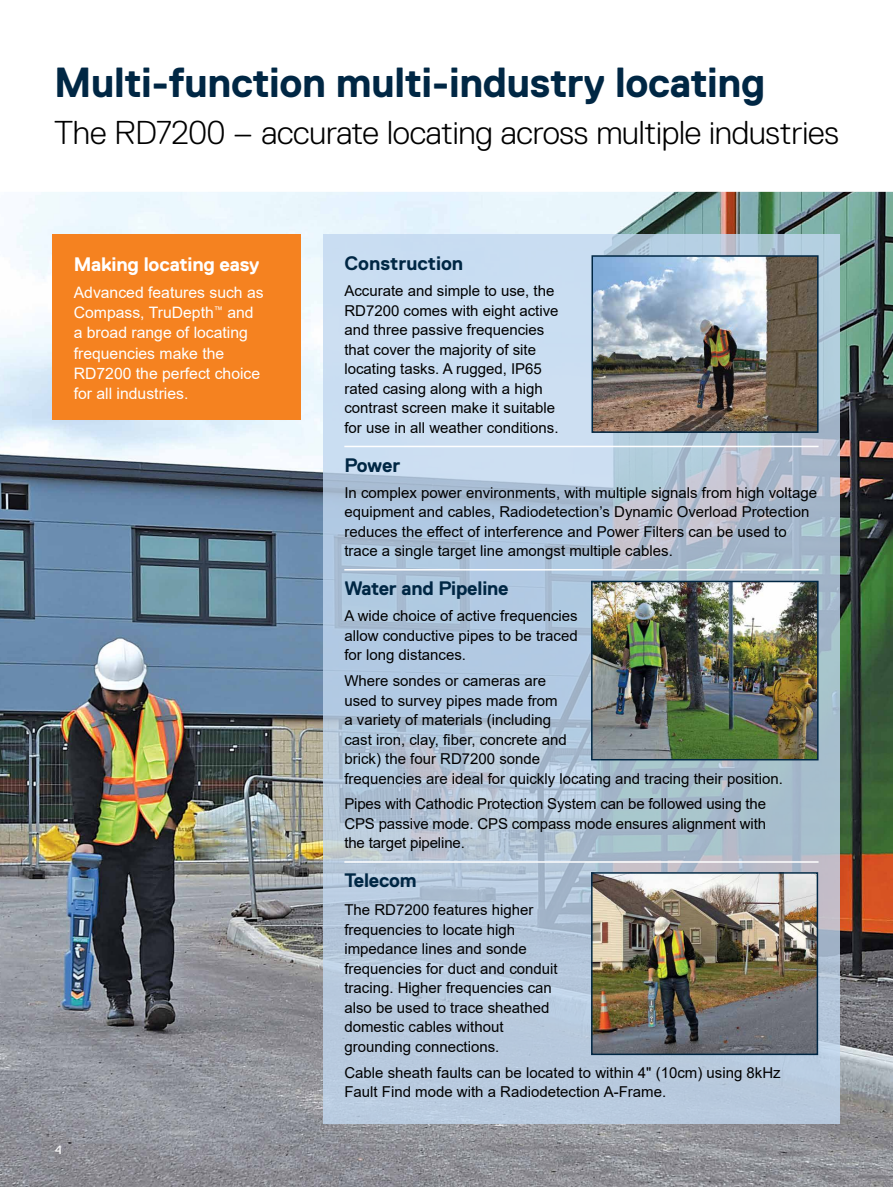
<style>
.page{position:relative;width:893px;height:1187px;background:#fff}
.page>*{position:absolute;margin:0;border:0;box-sizing:border-box;transform-origin:0 0}
.t1{font:700 42px "Replica Std";letter-spacing:-.01em;color:#002744}
.t2{font:300 33px "Replica Std";letter-spacing:-.01em;color:#000}
.t3{font:700 19.5px "Replica Std";letter-spacing:-.01em;color:#002744}
.t4{font:700 19.5px "Replica Std";letter-spacing:-.01em;color:#fff}
.t5{font:15.75px/20.2px "Arial";color:#fff}
.t6{font:15px/19.5px "Arial";color:#000}
.t7{font:12px "Replica Std";color:#fff}
</style>
<div class="page">
<img style="left:0;top:191px;width:893px;height:995px">
<svg style="left:323px;top:234px;width:517px;height:889px;background:#b6c9dd"></svg>
<hr style="left:344px;top:445px;width:475px;height:2px;background:#fff">
<hr style="left:344px;top:569px;width:475px;height:1px;background:#fff">
<hr style="left:344px;top:861px;width:475px;height:1px;background:#fff">
<img style="left:594px;top:583px;width:222px;height:174px">
<div style="left:591px;top:580px;width:228px;height:180px;border:2px solid #002744"></div>
<img style="left:594px;top:258px;width:222px;height:172px">
<div style="left:591px;top:255px;width:228px;height:178px;border:2px solid #002744"></div>
<div style="left:52px;top:234px;width:249px;height:185px;background:#f58220"></div>
<img style="left:594px;top:875px;width:221px;height:176px">
<div style="left:591px;top:872px;width:227px;height:182px;border:2px solid #002744"></div>
<h1 class="t1" style="left:54px;top:59px;width:713px">Multi-function multi-industry locating</h1>
<h2 class="t2" style="left:54px;top:114px;width:786px">The RD7200 – accurate locating across multiple industries</h2>
<h3 class="t4" style="left:74px;top:253px;width:187px">Making locating easy</h3>
<p class="t5" style="left:74px;top:282px;width:191px">Advanced features such as<br>Compass, TruDepth<sup>™</sup> and a broad range of locating frequencies make the<br>RD7200 the perfect choice for all industries.</p>
<p class="t7" style="left:55px;top:1142px;width:8px">4</p>
<h3 class="t3" style="left:344px;top:253px;width:120px">Construction</h3>
<p class="t6" style="left:344px;top:281px;width:216px">Accurate and simple to use, the<br>RD7200 comes with eight active and three passive frequencies that cover the majority of site locating tasks. A rugged, IP65 rated casing along with a high contrast screen make it suitable for use in all weather conditions.</p>
<h3 class="t3" style="left:344px;top:454px;width:57px">Power</h3>
<p class="t6" style="left:344px;top:482px;width:474px">In complex power environments, with multiple signals from high voltage equipment and cables, Radiodetection’s Dynamic Overload Protection reduces the effect of interference and Power Filters can be used to trace a single target line amongst multiple cables.</p>
<h3 class="t3" style="left:344px;top:577px;width:166px">Water and Pipeline</h3>
<p class="t6" style="left:344px;top:606px;width:235px;text-align:justify">A wide choice of active frequencies allow conductive pipes to be traced for long distances.</p>
<p class="t6" style="left:344px;top:670px;width:440px">Where sondes or cameras are<br>used to survey pipes made from<br>a variety of materials (including<br>cast iron, clay, fiber, concrete and<br>brick) the four RD7200 sonde<br>frequencies are ideal for quickly locating and tracing their position.</p>
<p class="t6" style="left:344px;top:794px;width:423px;text-align:justify">Pipes with Cathodic Protection System can be followed using the CPS passive mode. CPS compass mode ensures alignment with the target pipeline.</p>
<h3 class="t3" style="left:344px;top:869px;width:74px">Telecom</h3>
<p class="t6" style="left:344px;top:900px;width:215px">The RD7200 features higher frequencies to locate high impedance lines and sonde frequencies for duct and conduit tracing. Higher frequencies can also be used to trace sheathed domestic cables without grounding connections.</p>
<p class="t6" style="left:344px;top:1062px;width:438px">Cable sheath faults can be located to within 4" (10cm) using 8kHz<br>Fault Find mode with a Radiodetection A-Frame.</p>
</div>
